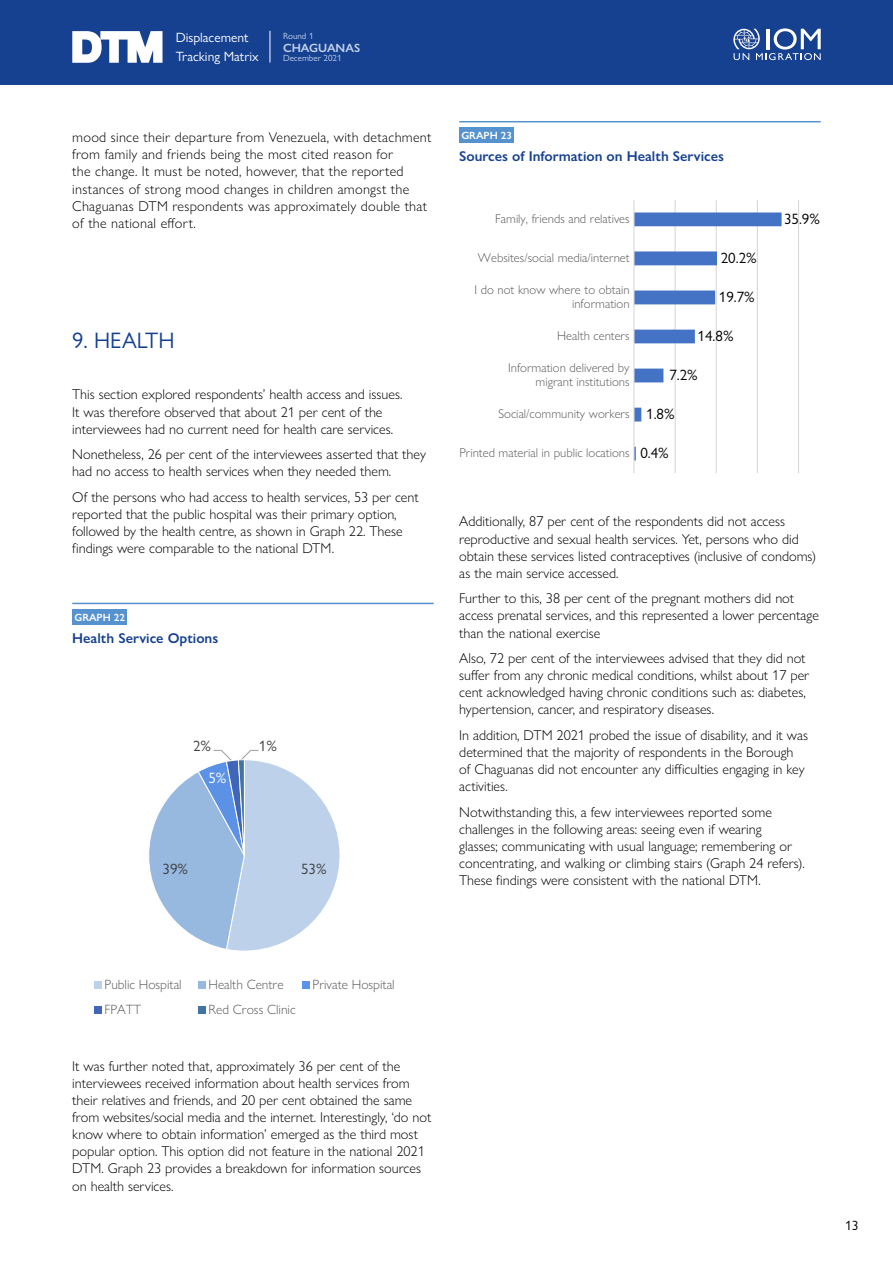
<style>
.page{position:relative;width:893px;height:1263px;background:#fff}
.page>*{position:absolute;margin:0;border:0;box-sizing:border-box;transform-origin:0 0}
.t1{font:22.5px "Gill Sans Nova";color:#164190}
.t2{font:15px "Gill Sans Nova";color:#000}
.t3{font:15px "Gill Sans Nova";color:#404040}
.t4{font:15px "Gill Sans Nova";color:#fff}
.t5{font:300 14.25px/17.1px "Gill Sans Nova";color:#000}
.t6{font:300 14.25px/17.1px "Gill Sans Nova";letter-spacing:.02em;color:#000}
.t7{font:600 14.25px "Gill Sans Nova";color:#164190}
.t8{font:300 13.5px "Gill Sans Nova";color:#595959}
.t9{font:13.5px/18.6px "Gill Sans Nova";color:#fff}
.t10{font:13.5px "Gill Sans Nova";color:#000}
.t11{font:300 12.75px/14.7px "Gill Sans Nova";color:#595959;text-align:right}
.t12{font:600 12px "Gill Sans Nova";color:#c3d2ed}
.t13{font:600 10.5px "Gill Sans Nova";color:#fff}
.t14{font:9px "Gill Sans Nova";color:#c3d2ed}
</style>
<div class="page">
<div style="left:0;top:0;width:893px;height:85px;background:#164190"></div>
<hr style="left:270px;top:31px;width:1px;height:32px;background:#fff">
<svg style="left:733px;top:28px;width:88px;height:32px"></svg>
<svg style="left:72px;top:31px;width:90px;height:32px"></svg>
<div style="left:72px;top:609px;width:55px;height:16px;background:#5692ce"></div>
<hr style="left:72px;top:603px;width:362px;height:1px;background:#5692ce">
<svg style="left:149px;top:750px;width:191px;height:201px"></svg>
<div style="left:94px;top:981px;width:7px;height:7px;background:#bed1ea"></div>
<div style="left:198px;top:981px;width:7px;height:7px;background:#97b9e0"></div>
<div style="left:302px;top:981px;width:7px;height:7px;background:#5b92e5"></div>
<div style="left:94px;top:1006px;width:7px;height:8px;background:#4066b8"></div>
<div style="left:198px;top:1006px;width:7px;height:8px;background:#4374a0"></div>
<div style="left:459px;top:128px;width:55px;height:15px;background:#5692ce"></div>
<hr style="left:459px;top:121px;width:362px;height:1px;background:#5692ce">
<hr style="left:674px;top:200px;width:2px;height:273px;background:#d9d9d9">
<hr style="left:716px;top:200px;width:1px;height:273px;background:#d9d9d9">
<hr style="left:757px;top:200px;width:1px;height:273px;background:#d9d9d9">
<hr style="left:798px;top:200px;width:1px;height:273px;background:#d9d9d9">
<svg style="left:634px;top:212px;width:148px;height:248px"></svg>
<hr style="left:633px;top:200px;width:1px;height:273px;background:#d9d9d9">
<p class="t14" style="left:283px;top:30px;width:32px">Round 1</p>
<p class="t14" style="left:283px;top:53px;width:60px">December 2021</p>
<p class="t9" style="left:176px;top:28px;width:85px">Displacement<br>Tracking Matrix</p>
<p class="t12" style="left:283px;top:40px;width:79px">CHAGUANAS</p>
<p class="t6" style="left:72px;top:129px;width:361px">mood since their departure from Venezuela, with detachment from family and friends being the most cited reason for<br>the change. It must be noted, however, that the reported instances of strong mood changes in children amongst the Chaguanas DTM respondents was approximately double that of the national effort.</p>
<h1 class="t1" style="left:72px;top:327px;width:104px">9. HEALTH</h1>
<p class="t5" style="left:72px;top:386px;width:332px">This section explored respondents’ health access and issues.<br>It was therefore observed that about 21 per cent of the interviewees had no current need for health care services.</p>
<p class="t5" style="left:72px;top:446px;width:355px">Nonetheless, 26 per cent of the interviewees asserted that they had no access to health services when they needed them.</p>
<p class="t5" style="left:72px;top:488px;width:348px">Of the persons who had access to health services, 53 per cent reported that the public hospital was their primary option, followed by the health centre, as shown in Graph 22. These findings were comparable to the national DTM.</p>
<p class="t13" style="left:74px;top:611px;width:52px">GRAPH 22</p>
<p class="t7" style="left:72px;top:629px;width:148px">Health Service Options</p>
<p class="t3" style="left:193px;top:737px;width:20px">2%</p>
<p class="t3" style="left:259px;top:737px;width:20px">1%</p>
<p class="t4" style="left:208px;top:768px;width:20px">5%</p>
<p class="t3" style="left:163px;top:860px;width:27px">39%</p>
<p class="t3" style="left:301px;top:860px;width:27px">53%</p>
<p class="t13" style="left:461px;top:129px;width:52px">GRAPH 23</p>
<p class="t7" style="left:459px;top:147px;width:266px">Sources of Information on Health Services</p>
<p class="t11" style="left:495px;top:211px;width:136px">Family, friends and relatives</p>
<p class="t11" style="left:478px;top:250px;width:153px">Websites/social media/internet</p>
<p class="t11" style="left:475px;top:282px;width:157px">I do not know where to obtain information</p>
<p class="t11" style="left:557px;top:328px;width:74px">Health centers</p>
<p class="t11" style="left:508px;top:360px;width:123px">Information delivered by migrant institutions</p>
<p class="t11" style="left:499px;top:406px;width:133px">Social/community workers</p>
<p class="t11" style="left:459px;top:445px;width:172px">Printed material in public locations</p>
<p class="t2" style="left:721px;top:249px;width:37px">20.2%</p>
<p class="t2" style="left:719px;top:288px;width:37px">19.7%</p>
<p class="t2" style="left:698px;top:327px;width:37px">14.8%</p>
<p class="t2" style="left:669px;top:366px;width:30px">7.2%</p>
<p class="t2" style="left:646px;top:405px;width:30px">1.8%</p>
<p class="t2" style="left:640px;top:444px;width:30px">0.4%</p>
<p class="t2" style="left:784px;top:210px;width:37px">35.9%</p>
<p class="t5" style="left:459px;top:513px;width:358px">Additionally, 87 per cent of the respondents did not access reproductive and sexual health services. Yet, persons who did obtain these services listed contraceptives (inclusive of condoms) as the main service accessed.</p>
<p class="t5" style="left:459px;top:590px;width:361px">Further to this, 38 per cent of the pregnant mothers did not access prenatal services, and this represented a lower percentage than the national exercise</p>
<p class="t5" style="left:459px;top:650px;width:352px">Also, 72 per cent of the interviewees advised that they did not suffer from any chronic medical conditions, whilst about 17 per cent acknowledged having chronic conditions such as: diabetes, hypertension, cancer, and respiratory diseases.</p>
<p class="t5" style="left:459px;top:726px;width:350px">In addition, DTM 2021 probed the issue of disability, and it was determined that the majority of respondents in the Borough of Chaguanas did not encounter any difficulties engaging in key activities.</p>
<p class="t5" style="left:459px;top:803px;width:347px">Notwithstanding this, a few interviewees reported some challenges in the following areas: seeing even if wearing<br>glasses; communicating with usual language; remembering or concentrating, and walking or climbing stairs (Graph 24 refers).<br>These findings were consistent with the national DTM.</p>
<p class="t8" style="left:104px;top:976px;width:79px">Public Hospital</p>
<p class="t8" style="left:209px;top:976px;width:77px">Health Centre</p>
<p class="t8" style="left:313px;top:976px;width:84px">Private Hospital</p>
<p class="t8" style="left:104px;top:1001px;width:38px">FPATT</p>
<p class="t8" style="left:209px;top:1001px;width:89px">Red Cross Clinic</p>
<p class="t5" style="left:72px;top:1057px;width:361px">It was further noted that, approximately 36 per cent of the interviewees received information about health services from their relatives and friends, and 20 per cent obtained the same from websites/social media and the internet. Interestingly, ‘do not know where to obtain information’ emerged as the third most popular option. This option did not feature in the national 2021<br>DTM. Graph 23 provides a breakdown for information sources on health services.</p>
<p class="t10" style="left:845px;top:1217px;width:15px">13</p>
</div>
